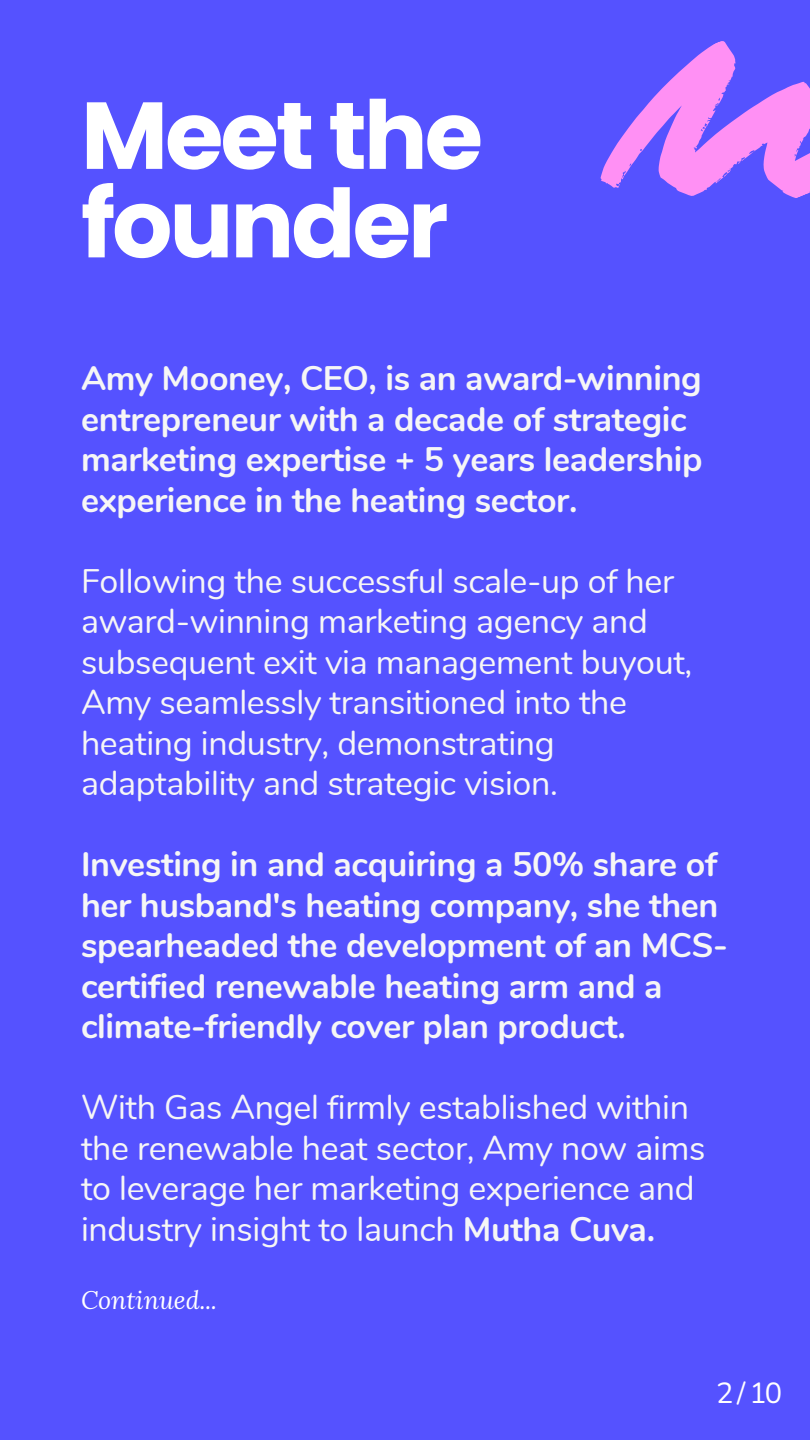
<style>
.page{position:relative;width:810px;height:1440px;background:#5552ff}
.page>*{position:absolute;margin:0;border:0;box-sizing:border-box;transform-origin:0 0}
.t1{font:700 94.8px/88.5px "Poppins";letter-spacing:-.03em;color:#fff}
.t2{font:34px/40.5px "Nunito";letter-spacing:-.01em;color:#f6f6f6}
.t3{font:700 34px/40.5px "Nunito";letter-spacing:-.01em;color:#f6f6f6}
.t4{font:29px "Nunito";color:#fff}
.t5{font:italic 25px "Lora";color:#fff}
.s1{font-weight:700}
</style>
<div class="page">
<svg style="left:600px;top:41px;width:210px;height:157px"></svg>
<svg style="left:621px;top:176px;width:4px;height:4px"></svg>
<svg style="left:704px;top:125px;width:3px;height:4px"></svg>
<svg style="left:733px;top:159px;width:12px;height:8px"></svg>
<h3 class="t1" style="left:81px;top:91px;width:404px">Meet the founder</h3>
<p class="t3" style="left:81px;top:359px;width:623px">Amy Mooney, CEO, is an award-winning entrepreneur with a decade of strategic marketing expertise + 5 years leadership experience in the heating sector.</p>
<h2 class="t2" style="left:81px;top:561px;width:613px">Following the successful scale-up of her award-winning marketing agency and subsequent exit via management buyout, Amy seamlessly transitioned into the heating industry, demonstrating adaptability and strategic vision.</h2>
<h3 class="t3" style="left:81px;top:845px;width:648px">Investing in and acquiring a 50% share of her husband's heating company, she then spearheaded the development of an MCS&shy;certified renewable heating arm and a climate-friendly cover plan product.</h3>
<h2 class="t2" style="left:81px;top:1088px;width:626px">With Gas Angel firmly established within the renewable heat sector, Amy now aims to leverage her marketing experience and industry insight to launch <span class="s1">Mutha Cuva.</span></h2>
<h4 class="t5" style="left:81px;top:1283px;width:138px">Continued...</h4>
<h1 class="t4" style="left:716px;top:1373px;width:68px">2/10</h1>
</div>
